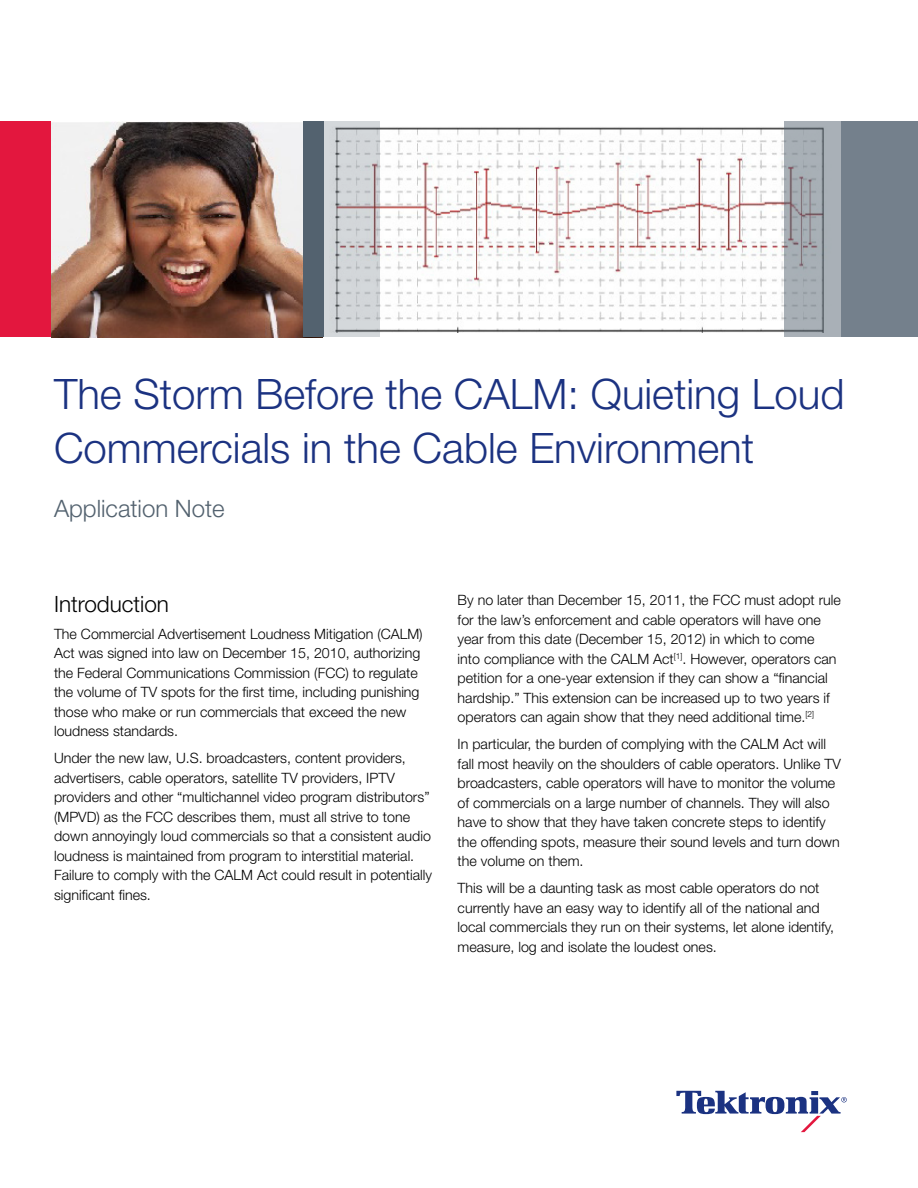
<style>
.page{position:relative;width:918px;height:1188px;background:#fff}
.page>*{position:absolute;margin:0;border:0;box-sizing:border-box;transform-origin:0 0}
.Docoument_title{font:300 42px/54px "Helvetica Neue";color:#1b3281}
.Document_type{font:300 24px "Helvetica Neue";color:#53626f}
.Heading_1{font:300 22.5px "Helvetica Neue";color:#000}
.Body_-_regular{font:300 14.25px/19.5px "Helvetica Neue";color:#000}
</style>
<div class="page">
<svg style="left:676px;top:1091px;width:171px;height:41px"></svg>
<div style="left:0;top:122px;width:54px;height:216px;background:#e3173e"></div>
<img style="left:51px;top:122px;width:252px;height:216px">
<img style="left:380px;top:127px;width:404px;height:206px">
<svg style="left:784px;top:122px;width:57px;height:215px;background:#a1a7ae"></svg>
<svg style="left:324px;top:122px;width:56px;height:215px;background:#cacdd0"></svg>
<div style="left:303px;top:122px;width:21px;height:216px;background:#53626f"></div>
<div style="left:841px;top:122px;width:77px;height:216px;background:#74808c"></div>
<p class="Docoument_title" style="left:54px;top:366px;width:792px">The Storm Before the CALM: Quieting Loud<br>Commercials in the Cable Environment</p>
<p class="Document_type" style="left:54px;top:494px;width:172px">Application Note</p>
<p class="Heading_1" style="left:54px;top:590px;width:117px">Introduction</p>
<p class="Body_-_regular" style="left:54px;top:624px;width:370px">The Commercial Advertisement Loudness Mitigation (CALM)<br>Act was signed into law on December 15, 2010, authorizing the Federal Communications Commission (FCC) to regulate the volume of TV spots for the first time, including punishing those who make or run commercials that exceed the new loudness standards.</p>
<p class="Body_-_regular" style="left:54px;top:748px;width:379px">Under the new law, U.S. broadcasters, content providers, advertisers, cable operators, satellite TV providers, IPTV providers and other “multichannel video program distributors” (MPVD) as the FCC describes them, must all strive to tone down annoyingly loud commercials so that a consistent audio loudness is maintained from program to interstitial material.<br>Failure to comply with the CALM Act could result in potentially significant fines.</p>
<p class="Body_-_regular" style="left:458px;top:590px;width:385px">By no later than December 15, 2011, the FCC must adopt rule for the law’s enforcement and cable operators will have one year from this date (December 15, 2012) in which to come<br>into compliance with the CALM Act<sup>[1]</sup>. However, operators can petition for a one-year extension if they can show a “financial hardship.” This extension can be increased up to two years if operators can again show that they need additional time.<sup>[2]</sup></p>
<p class="Body_-_regular" style="left:458px;top:734px;width:385px">In particular, the burden of complying with the CALM Act will fall most heavily on the shoulders of cable operators. Unlike TV broadcasters, cable operators will have to monitor the volume of commercials on a large number of channels. They will also have to show that they have taken concrete steps to identify the offending spots, measure their sound levels and turn down the volume on them.</p>
<p class="Body_-_regular" style="left:458px;top:878px;width:378px">This will be a daunting task as most cable operators do not currently have an easy way to identify all of the national and local commercials they run on their systems, let alone identify, measure, log and isolate the loudest ones.</p>
</div>
